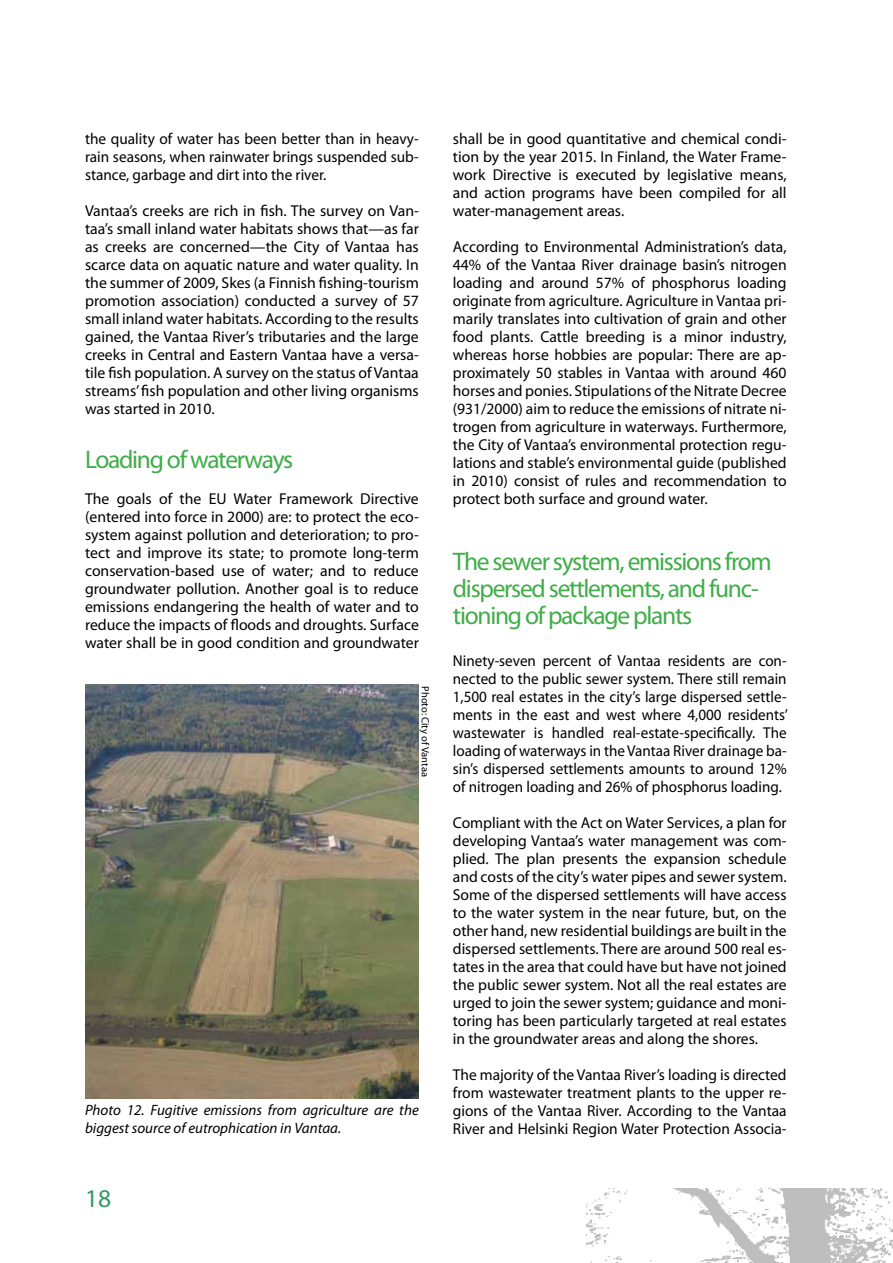
<style>
.page{position:relative;width:893px;height:1263px;background:#fff}
.page>*{position:absolute;margin:0;border:0;box-sizing:border-box;transform-origin:0 0}
.t1{font:25.5px/27px "Myriad Pro";letter-spacing:-.05em;color:#41ad49}
.t2{font:25.5px "Myriad Pro";color:#396}
.t3{font:15.75px/18px "Myriad Pro";color:#000;text-align:justify}
.t4{font:15.75px/18px "Myriad Pro";color:#000;text-align:justify;scale:.96 1}
.t5{font:italic 15px/18px "Myriad Pro";color:#000}
.t6{font:10.5px "Myriad Pro";color:#000}
</style>
<div class="page">
<img style="left:587px;top:1188px;width:306px;height:75px">
<img style="left:85px;top:684px;width:334px;height:414px">
<p class="t3" style="left:85px;top:129px;width:335px">the quality of water has been better than in heavy&shy;rain seasons, when rainwater brings suspended sub&shy;stance, garbage and dirt into the river.</p>
<p class="t3" style="left:85px;top:201px;width:335px">Vantaa’s creeks are rich in fish. The survey on Van&shy;taa’s small inland water habitats shows that—as far as creeks are concerned—the City of Vantaa has scarce data on aquatic nature and water quality. In the summer of 2009, Skes (a Finnish fishing-tourism promotion association) conducted a survey of 57 small inland water habitats. According to the results gained, the Vantaa River’s tributaries and the large creeks in Central and Eastern Vantaa have a versa&shy;tile fish population. A survey on the status of Vantaa streams’ fish population and other living organisms was started in 2010.</p>
<h1 class="t1" style="left:85px;top:446px;width:210px">Loading of waterways</h1>
<p class="t3" style="left:85px;top:489px;width:335px">The goals of the EU Water Framework Directive (entered into force in 2000) are: to protect the eco&shy;system against pollution and deterioration; to pro&shy;tect and improve its state; to promote long-term conservation-based use of water; and to reduce groundwater pollution. Another goal is to reduce emissions endangering the health of water and to reduce the impacts of floods and droughts. Surface water shall be in good condition and groundwater</p>
<p class="t6" style="left:432px;top:686px;width:92px;rotate:90deg">Photo: City of Vantaa</p>
<p class="t5" style="left:85px;top:1101px;width:335px">Photo 12. Fugitive emissions from agriculture are the biggest source of eutrophication in Vantaa.</p>
<h1 class="t2" style="left:85px;top:1183px;width:28px">18</h1>
<p class="t3" style="left:453px;top:129px;width:335px">shall be in good quantitative and chemical condi&shy;tion by the year 2015. In Finland, the Water Frame&shy;work Directive is executed by legislative means, and action programs have been compiled for all water-management areas.</p>
<p class="t3" style="left:453px;top:237px;width:335px">According to Environmental Administration’s data, 44% of the Vantaa River drainage basin’s nitrogen loading and around 57% of phosphorus loading originate from agriculture. Agriculture in Vantaa pri&shy;marily translates into cultivation of grain and other food plants. Cattle breeding is a minor industry, whereas horse hobbies are popular: There are ap&shy;proximately 50 stables in Vantaa with around 460 horses and ponies. Stipulations of the Nitrate Decree (931/2000) aim to reduce the emissions of nitrate ni&shy;trogen from agriculture in waterways. Furthermore, the City of Vantaa’s environmental protection regu&shy;lations and stable’s environmental guide (published in 2010) consist of rules and recommendation to protect both surface and ground water.</p>
<h1 class="t1" style="left:453px;top:548px;width:320px">The sewer system, emissions from dispersed settlements, and func&shy;tioning of package plants</h1>
<p class="t4" style="left:453px;top:651px;width:351px">Ninety-seven percent of Vantaa residents are con&shy;nected to the public sewer system. There still remain 1,500 real estates in the city’s large dispersed settle&shy;ments in the east and west where 4,000 residents’ wastewater is handled real-estate-specifically. The loading of waterways in the Vantaa River drainage ba&shy;sin’s dispersed settlements amounts to around 12% of nitrogen loading and 26% of phosphorus loading.</p>
<p class="t3" style="left:453px;top:813px;width:335px">Compliant with the Act on Water Services, a plan for developing Vantaa’s water management was com&shy;plied. The plan presents the expansion schedule and costs of the city’s water pipes and sewer system.<br>Some of the dispersed settlements will have access to the water system in the near future, but, on the other hand, new residential buildings are built in the dispersed settlements. There are around 500 real es&shy;tates in the area that could have but have not joined the public sewer system. Not all the real estates are urged to join the sewer system; guidance and moni&shy;toring has been particularly targeted at real estates in the groundwater areas and along the shores.</p>
<p class="t3" style="left:453px;top:1065px;width:335px">The majority of the Vantaa River’s loading is directed from wastewater treatment plants to the upper re&shy;gions of the Vantaa River. According to the Vantaa River and Helsinki Region Water Protection Associa-</p>
</div>
